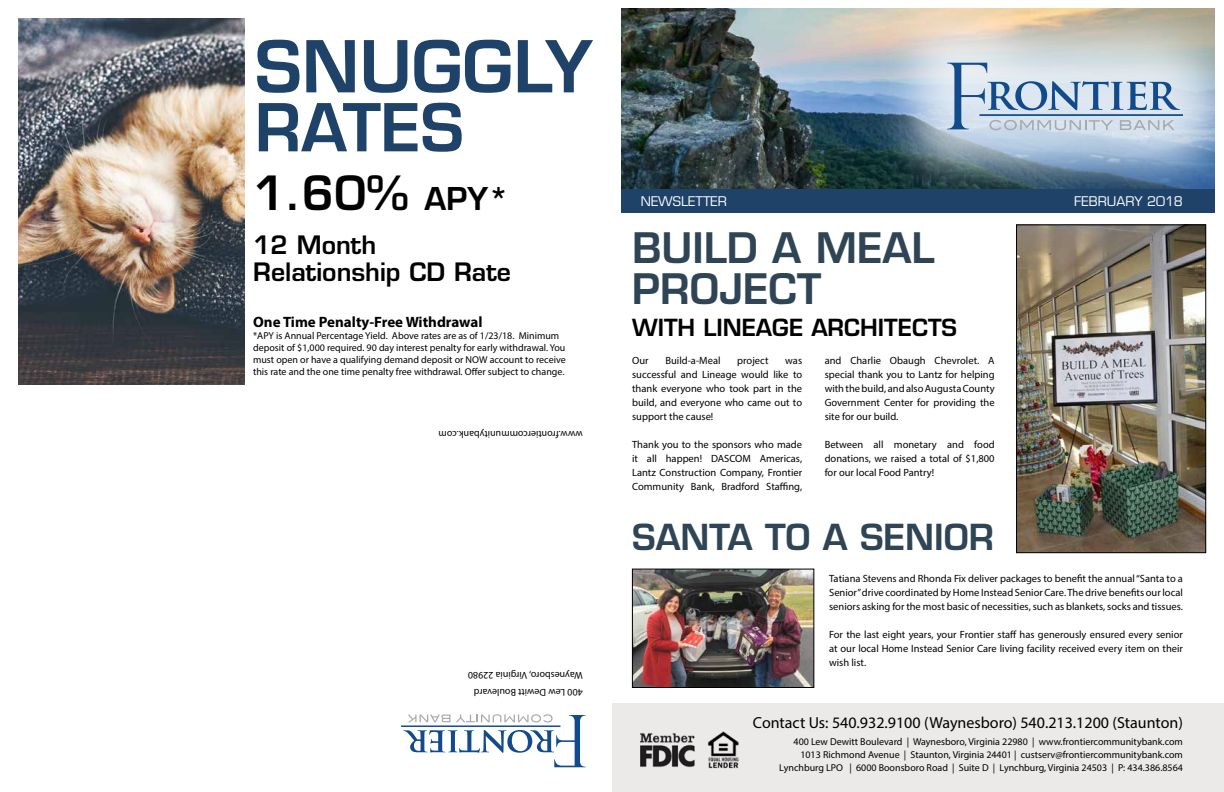
<style>
.page{position:relative;width:1224px;height:792px;background:#fff}
.page>*{position:absolute;margin:0;border:0;box-sizing:border-box;transform-origin:0 0}
.t1{font:600 69.7px "Eurostile";color:#1f4269}
.t2{font:600 64.3px "Eurostile";color:#1f4269}
.t3{font:600 46px "Eurostile";color:#000}
.t4{font:600 41px/41px "Eurostile";color:#2f4555}
.t5{font:600 35px "Eurostile";color:#2f4555}
.t6{font:600 24.8px/27.2px "Eurostile";color:#000}
.t7{font:600 23px "Eurostile";color:#000}
.t8{font:16px "Myriad Pro";color:#000}
.t9{font:700 15px "Myriad Pro";color:#000}
.t10{font:13px "Eurostile";color:#fff}
.t11{font:10.5px/14px "Myriad Pro";color:#000;text-align:justify}
.t12{font:10px/12px "Myriad Pro";color:#000}
.s1{font-size:30.7px}
</style>
<div class="page">
<div style="left:612px;top:703px;width:612px;height:89px;background:#eceae9"></div>
<img style="left:621px;top:9px;width:251px;height:180px">
<img style="left:641px;top:731px;width:97px;height:38px">
<svg style="left:403px;top:714px;width:183px;height:53px"></svg>
<hr style="left:401px;top:726px;width:159px;height:1px;background:#104c8b">
<img style="left:18px;top:18px;width:227px;height:366px">
<div style="left:872px;top:0;width:352px;height:207px;background:#fff;opacity:.75"></div>
<svg style="left:947px;top:63px;width:233px;height:67px;background:#b7c9db"></svg>
<hr style="left:980px;top:114px;width:203px;height:2px;background:#104c8b">
<div style="left:621px;top:189px;width:594px;height:23px;background:#1f4269"></div>
<img style="left:1018px;top:227px;width:186px;height:324px">
<div style="left:1016px;top:225px;width:190px;height:328px;border:1px solid #000"></div>
<img style="left:634px;top:571px;width:178px;height:115px">
<div style="left:632px;top:569px;width:182px;height:119px;border:1px solid #000"></div>
<h1 class="t1" style="left:255px;top:23px;width:339px">SNUGGLY</h1>
<h2 class="t2" style="left:255px;top:87px;width:210px">RATES</h2>
<h3 class="t3" style="left:253px;top:164px;width:258px">1.60% <span class="s1">APY*</span></h3>
<h3 class="t6" style="left:253px;top:231px;width:259px">12 Month<br>Relationship CD Rate</h3>
<h3 class="t9" style="left:253px;top:312px;width:231px">One Time Penalty-Free Withdrawal</h3>
<p class="t12" style="left:253px;top:329px;width:314px">*APY is Annual Percentage Yield. Above rates are as of 1/23/18. Minimum deposit of $1,000 required. 90 day interest penalty for early withdrawal. You must open or have a qualifying demand deposit or NOW account to receive this rate and the one time penalty free withdrawal. Offer subject to change.</p>
<p class="t12" style="left:583px;top:441px;width:146px;rotate:-180deg">www.frontiercommunitybank.com</p>
<p class="t12" style="left:583px;top:701px;width:116px;line-height:17px;rotate:-180deg">400 Lew Dewitt Boulevard<br>Waynesboro, Virginia 22980</p>
<p class="t10" style="left:641px;top:193px;width:88px">NEWSLETTER</p>
<p class="t10" style="left:1074px;top:193px;width:110px">FEBRUARY 2018</p>
<h3 class="t4" style="left:632px;top:227px;width:304px">BUILD A MEAL<br>PROJECT</h3>
<h3 class="t7" style="left:632px;top:313px;width:326px">WITH LINEAGE ARCHITECTS</h3>
<p class="t11" style="left:632px;top:353px;width:18px">Our</p>
<p class="t11" style="left:665px;top:353px;width:57px">Build-a-Meal</p>
<p class="t11" style="left:737px;top:353px;width:33px">project</p>
<p class="t11" style="left:632px;top:353px;width:172px;text-indent:153px">was successful and Lineage would like to thank everyone who took part in the build, and everyone who came out to support the cause!</p>
<p class="t11" style="left:632px;top:437px;width:172px">Thank you to the sponsors who made it all happen! DASCOM Americas, Lantz Construction Company, Frontier Community Bank, Bradford Staffing,</p>
<p class="t11" style="left:825px;top:353px;width:172px">and Charlie Obaugh Chevrolet. A special thank you to Lantz for helping with the build, and also Augusta County Government Center for providing the site for our build.</p>
<p class="t11" style="left:825px;top:437px;width:172px">Between all monetary and food donations, we raised a total of $1,800 for our local Food Pantry!</p>
<h3 class="t5" style="left:632px;top:516px;width:364px">SANTA TO A SENIOR</h3>
<p class="t11" style="left:829px;top:571px;width:355px">Tatiana Stevens and Rhonda Fix deliver packages to benefit the annual “Santa to a Senior” drive coordinated by Home Instead Senior Care. The drive benefits our local seniors asking for the most basic of necessities, such as blankets, socks and tissues.</p>
<p class="t11" style="left:829px;top:627px;width:355px">For the last eight years, your Frontier staff has generously ensured every senior at our local Home Instead Senior Care living facility received every item on their wish list.</p>
<h3 class="t8" style="left:753px;top:712px;width:432px">Contact Us: 540.932.9100 (Waynesboro) 540.213.1200 (Staunton)</h3>
<p class="t12" style="left:779px;top:735px;width:405px;line-height:13px;text-align:right">400 Lew Dewitt Boulevard | Waynesboro, Virginia 22980 | www.frontiercommunitybank.com<br>1013 Richmond Avenue | Staunton, Virginia 24401 | custserv@frontiercommunitybank.com<br>Lynchburg LPO | 6000 Boonsboro Road | Suite D | Lynchburg, Virginia 24503 | P: 434.386.8564</p>
</div>
